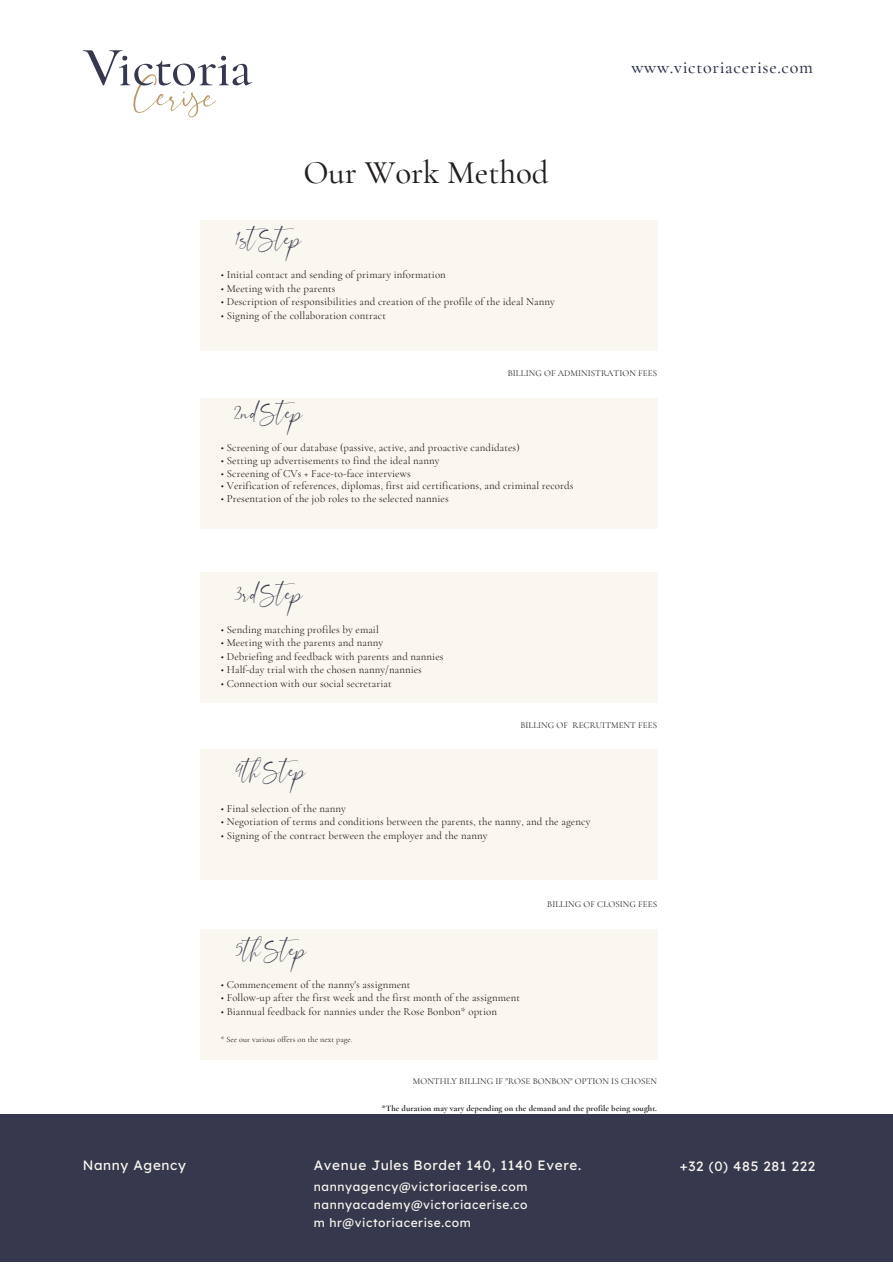
<style>
.page{position:relative;width:893px;height:1264px;background:#fff}
.page>*{position:absolute;margin:0;border:0;box-sizing:border-box;transform-origin:0 0}
.t1{font:500 33px "Cormorant Garamond";color:#231f20}
.t2{font:500 18px "Cormorant Garamond";letter-spacing:.04em;color:#252b41}
.t3{font:17.1px "Callstories";letter-spacing:.025em;color:#36394d}
.t4{font:13.5px "Lexend";letter-spacing:.05em;color:#faf7f0}
.t5{font:12px/18px "Lexend";letter-spacing:.05em;color:#faf7f0;text-align:justify}
.t6{font:10.8px "Cormorant Garamond";letter-spacing:.01em;color:#231f20}
.t7{font:9px "Cormorant Garamond";letter-spacing:.01em;color:#231f20}
.t8{font:700 8.55px "Cormorant Garamond";letter-spacing:.01em;color:#231f20}
.t9{font:8.1px "Cormorant Garamond";letter-spacing:.01em;color:#231f20}
</style>
<div class="page">
<div style="left:0;top:1114px;width:892px;height:148px;background:#36394d"></div>
<div style="left:200px;top:220px;width:457px;height:131px;background:#faf7f0"></div>
<div style="left:200px;top:398px;width:457px;height:131px;background:#faf7f0"></div>
<div style="left:200px;top:572px;width:457px;height:131px;background:#faf7f0"></div>
<div style="left:200px;top:749px;width:457px;height:131px;background:#faf7f0"></div>
<div style="left:200px;top:929px;width:457px;height:131px;background:#faf7f0"></div>
<svg style="left:83px;top:50px;width:169px;height:67px"></svg>
<p class="t1" style="left:303px;top:153px;width:247px">Our Work Method</p>
<p class="t3" style="left:236px;top:229px;width:68px">1stStep</p>
<p class="t6" style="left:221px;top:268px;width:227px">• Initial contact and sending of primary information</p>
<p class="t6" style="left:221px;top:281px;width:116px">• Meeting with the parents</p>
<p class="t6" style="left:221px;top:295px;width:335px">• Description of responsibilities and creation of the profile of the ideal Nanny</p>
<p class="t6" style="left:221px;top:308px;width:167px">• Signing of the collaboration contract</p>
<p class="t2" style="left:631px;top:56px;width:183px">www.victoriacerise.com</p>
<p class="t3" style="left:235px;top:403px;width:70px">2nd Step</p>
<p class="t7" style="left:507px;top:368px;width:151px">BILLING OF ADMINISTRATION FEES</p>
<p class="t6" style="left:221px;top:441px;width:300px">• Screening of our database (passive, active, and proactive candidates)</p>
<p class="t6" style="left:221px;top:454px;width:220px">• Setting up advertisements to find the ideal nanny</p>
<p class="t6" style="left:221px;top:466px;width:191px">• Screening of CVs + Face-to-face interviews</p>
<p class="t6" style="left:221px;top:479px;width:354px">• Verification of references, diplomas, first aid certifications, and criminal records</p>
<p class="t6" style="left:221px;top:492px;width:229px">• Presentation of the job roles to the selected nannies</p>
<p class="t3" style="left:236px;top:584px;width:69px">3rd Step</p>
<p class="t6" style="left:221px;top:623px;width:159px">• Sending matching profiles by email</p>
<p class="t6" style="left:221px;top:636px;width:164px">• Meeting with the parents and nanny</p>
<p class="t6" style="left:221px;top:650px;width:224px">• Debriefing and feedback with parents and nannies</p>
<p class="t6" style="left:221px;top:663px;width:203px">• Half-day trial with the chosen nanny/nannies</p>
<p class="t6" style="left:221px;top:677px;width:173px">• Connection with our social secretariat</p>
<p class="t3" style="left:236px;top:761px;width:72px">4th Step</p>
<p class="t7" style="left:520px;top:720px;width:138px">BILLING OF RECRUITMENT FEES</p>
<p class="t6" style="left:221px;top:801px;width:127px">• Final selection of the nanny</p>
<p class="t6" style="left:221px;top:815px;width:371px">• Negotiation of terms and conditions between the parents, the nanny, and the agency</p>
<p class="t6" style="left:221px;top:829px;width:268px">• Signing of the contract between the employer and the nanny</p>
<p class="t3" style="left:236px;top:939px;width:73px">5th Step</p>
<p class="t6" style="left:221px;top:977px;width:191px">• Commencement of the nanny's assignment</p>
<p class="t6" style="left:221px;top:991px;width:301px">• Follow-up after the first week and the first month of the assignment</p>
<p class="t6" style="left:221px;top:1004px;width:278px">• Biannual feedback for nannies under the Rose Bonbon* option</p>
<p class="t9" style="left:221px;top:1034px;width:133px">* See our various offers on the next page.</p>
<p class="t7" style="left:547px;top:898px;width:111px">BILLING OF CLOSING FEES</p>
<p class="t7" style="left:413px;top:1075px;width:246px">MONTHLY BILLING IF "ROSE BONBON" OPTION IS CHOSEN</p>
<p class="t8" style="left:382px;top:1102px;width:276px">*The duration may vary depending on the demand and the profile being sought.</p>
<p class="t4" style="left:83px;top:1156px;width:105px">Nanny Agency</p>
<p class="t4" style="left:314px;top:1156px;width:269px">Avenue Jules Bordet 140, 1140 Evere.</p>
<p class="t4" style="left:679px;top:1157px;width:137px">+32 (0) 485 281 222</p>
<p class="t5" style="left:314px;top:1177px;width:215px">nannyagency@victoriacerise.com nannyacademy@victoriacerise.co m hr@victoriacerise.com</p>
</div>
